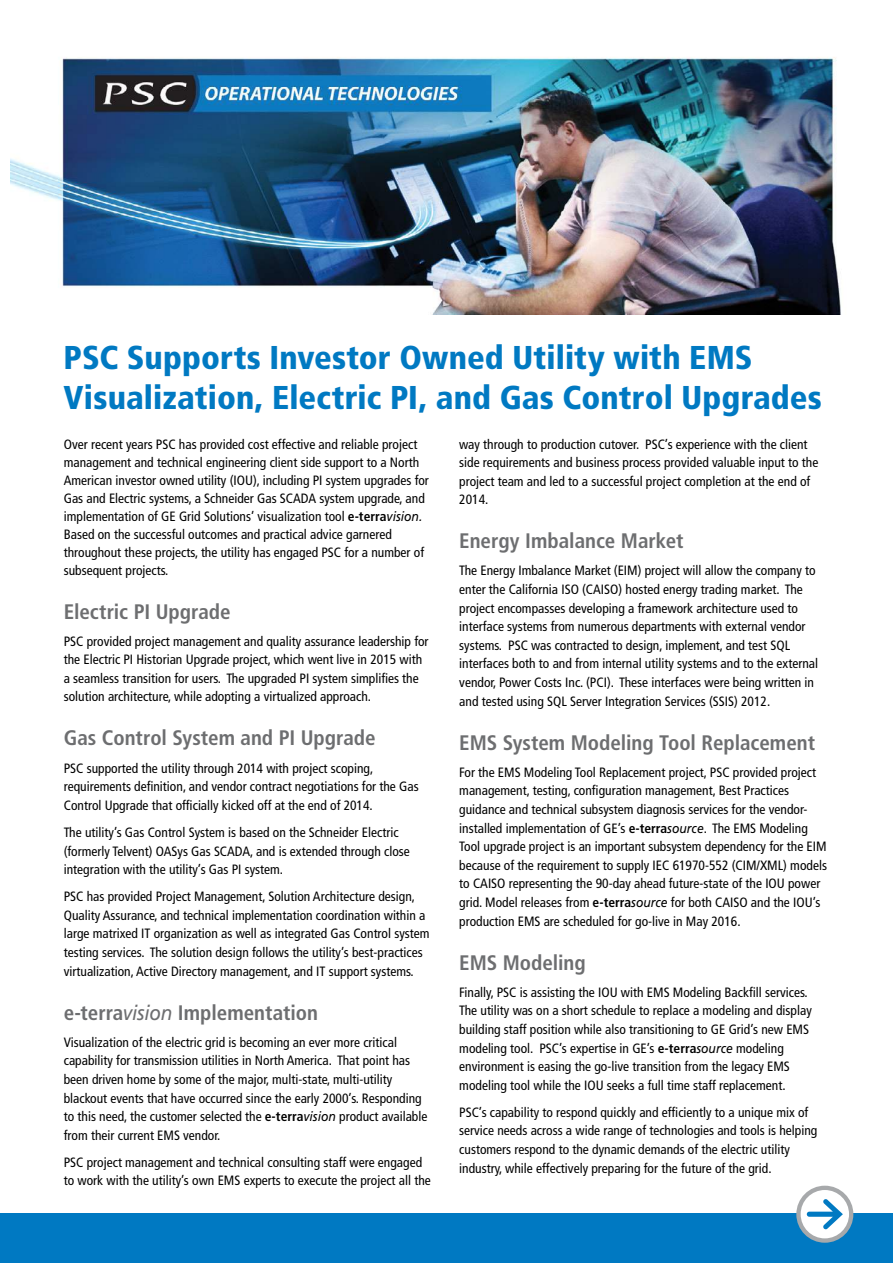
<style>
.page{position:relative;width:893px;height:1263px;background:#fff}
.page>*{position:absolute;margin:0;border:0;box-sizing:border-box;transform-origin:0 0}
.t1{font:900 condensed 33px/39.6px "Frutiger";letter-spacing:.005em;color:#0079c2}
.t2{font:700 condensed 21px "Frutiger";color:#6d6e70}
.t3{font:condensed 13.5px/18.6px "Frutiger";color:#000}
.s1{font-weight:700}
.s2{font-style:italic;font-stretch:normal}
.s3{font-weight:400;font-style:italic;font-stretch:normal}
</style>
<div class="page">
<div style="left:0;top:1213px;width:893px;height:50px;background:#0079c2"></div>
<svg style="left:798px;top:1188px;width:53px;height:52px"></svg>
<div style="left:796px;top:1186px;width:57px;height:57px;border:4px solid #a7a9ab;border-radius:50%"></div>
<svg style="left:807px;top:1199px;width:36px;height:30px"></svg>
<img style="left:11px;top:57px;width:830px;height:258px">
<h1 class="t1" style="left:64px;top:341px;width:760px">PSC Supports Investor Owned Utility with EMS<br>Visualization, Electric PI, and Gas Control Upgrades</h1>
<p class="t3" style="left:64px;top:436px;width:367px;line-height:18px">Over recent years PSC has provided cost effective and reliable project management and technical engineering client side support to a North American investor owned utility (IOU), including PI system upgrades for Gas and Electric systems, a Schneider Gas SCADA system upgrade, and implementation of GE Grid Solutions’ visualization tool <span class="s1">e-terra</span><span class="s2">vision.<br></span>Based on the successful outcomes and practical advice garnered throughout these projects, the utility has engaged PSC for a number of subsequent projects.</p>
<h2 class="t2" style="left:64px;top:603px;width:168px">Electric PI Upgrade</h2>
<p class="t3" style="left:64px;top:633px;width:366px">PSC provided project management and quality assurance leadership for the Electric PI Historian Upgrade project, which went live in 2015 with a seamless transition for users. The upgraded PI system simplifies the solution architecture, while adopting a virtualized approach.</p>
<h2 class="t2" style="left:64px;top:730px;width:313px">Gas Control System and PI Upgrade</h2>
<p class="t3" style="left:64px;top:760px;width:356px">PSC supported the utility through 2014 with project scoping, requirements definition, and vendor contract negotiations for the Gas<br>Control Upgrade that officially kicked off at the end of 2014.</p>
<p class="t3" style="left:64px;top:824px;width:348px">The utility’s Gas Control System is based on the Schneider Electric (formerly Telvent) OASys Gas SCADA, and is extended through close integration with the utility’s Gas PI system.</p>
<p class="t3" style="left:64px;top:888px;width:367px">PSC has provided Project Management, Solution Architecture design, Quality Assurance, and technical implementation coordination within a large matrixed IT organization as well as integrated Gas Control system testing services. The solution design follows the utility’s best-practices virtualization, Active Directory management, and IT support systems.</p>
<h2 class="t2" style="left:64px;top:1004px;width:256px">e-terra<span class="s3">vision</span> Implementation</h2>
<p class="t3" style="left:64px;top:1034px;width:365px">Visualization of the electric grid is becoming an ever more critical capability for transmission utilities in North America. That point has been driven home by some of the major, multi-state, multi-utility blackout events that have occurred since the early 2000’s. Responding to this need, the customer selected the <span class="s1">e-terra</span><span class="s2">vision</span> product available from their current EMS vendor.</p>
<p class="t3" style="left:64px;top:1154px;width:369px">PSC project management and technical consulting staff were engaged to work with the utility’s own EMS experts to execute the project all the</p>
<p class="t3" style="left:459px;top:436px;width:361px">way through to production cutover. PSC’s experience with the client side requirements and business process provided valuable input to the project team and led to a successful project completion at the end of 2014.</p>
<h2 class="t2" style="left:459px;top:533px;width:226px">Energy Imbalance Market</h2>
<p class="t3" style="left:459px;top:562px;width:360px">The Energy Imbalance Market (EIM) project will allow the company to enter the California ISO (CAISO) hosted energy trading market. The project encompasses developing a framework architecture used to interface systems from numerous departments with external vendor systems. PSC was contracted to design, implement, and test SQL interfaces both to and from internal utility systems and to the external vendor, Power Costs Inc. (PCI). These interfaces were being written in and tested using SQL Server Integration Services (SSIS) 2012.</p>
<h2 class="t2" style="left:459px;top:734px;width:357px">EMS System Modeling Tool Replacement</h2>
<p class="t3" style="left:459px;top:764px;width:369px">For the EMS Modeling Tool Replacement project, PSC provided project management, testing, configuration management, Best Practices guidance and technical subsystem diagnosis services for the vendor&shy;installed implementation of GE’s <span class="s1">e-terra</span><span class="s2">source</span>. The EMS Modeling Tool upgrade project is an important subsystem dependency for the EIM because of the requirement to supply IEC 61970-552 (CIM/XML) models to CAISO representing the 90-day ahead future-state of the IOU power grid. Model releases from <span class="s1">e-terra</span><span class="s2">source</span> for both CAISO and the IOU’s production EMS are scheduled for go-live in May 2016.</p>
<h2 class="t2" style="left:459px;top:954px;width:128px">EMS Modeling</h2>
<p class="t3" style="left:459px;top:984px;width:354px">Finally, PSC is assisting the IOU with EMS Modeling Backfill services.<br>The utility was on a short schedule to replace a modeling and display building staff position while also transitioning to GE Grid’s new EMS modeling tool. PSC’s expertise in GE’s <span class="s1">e-terra</span><span class="s2">source</span> modeling environment is easing the go-live transition from the legacy EMS modeling tool while the IOU seeks a full time staff replacement.</p>
<p class="t3" style="left:459px;top:1104px;width:360px">PSC’s capability to respond quickly and efficiently to a unique mix of service needs across a wide range of technologies and tools is helping customers respond to the dynamic demands of the electric utility industry, while effectively preparing for the future of the grid.</p>
</div>
